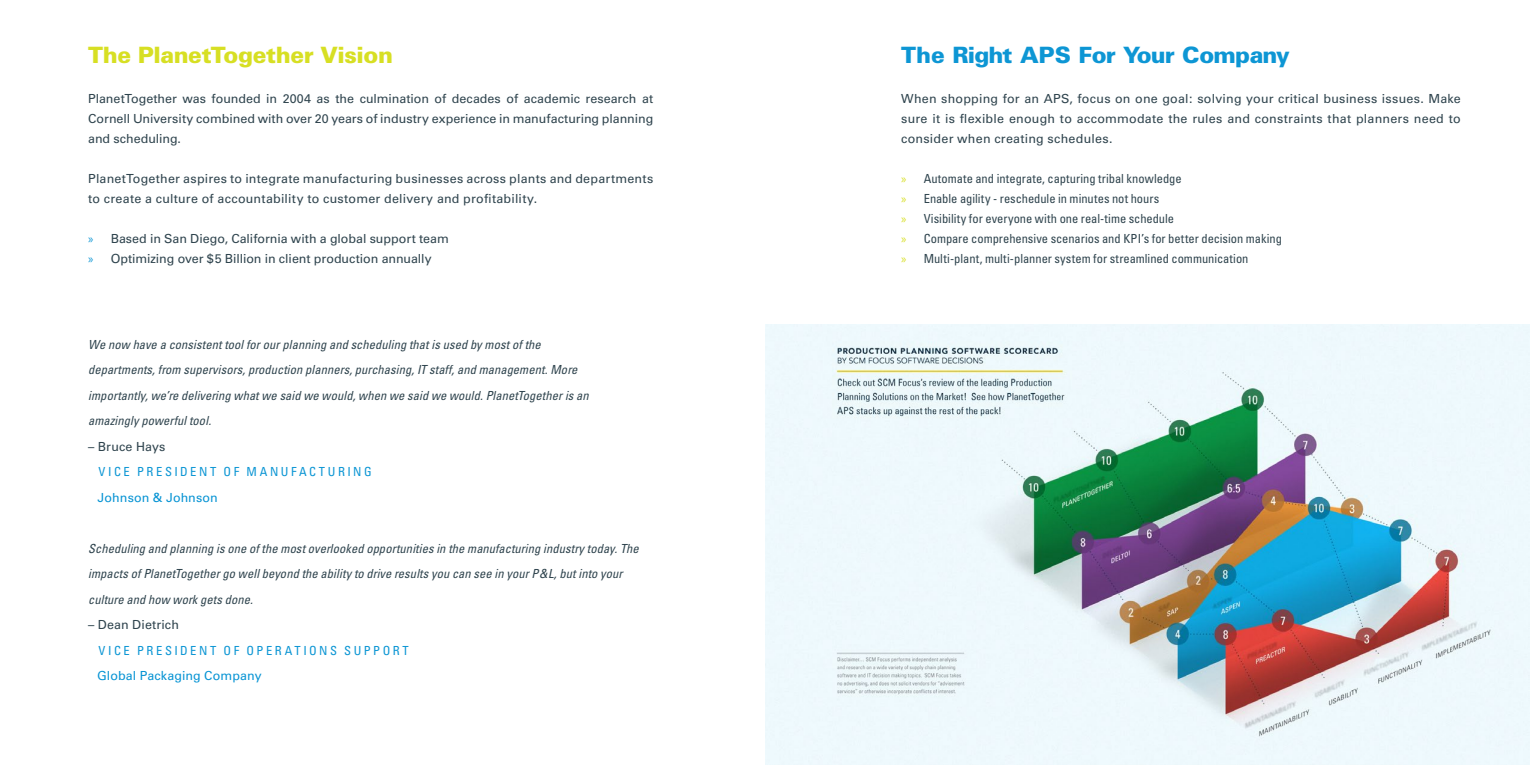
<style>
.page{position:relative;width:1530px;height:765px;background:#fff}
.page>*{position:absolute;margin:0;border:0;box-sizing:border-box;transform-origin:0 0}
.t1{font:900 22.5px "Univers";letter-spacing:-.04em;color:#0d96d4}
.t2{font:900 22.5px "Univers";letter-spacing:-.02em;color:#d7df23}
.t3{font:12.5px/20px "Univers";letter-spacing:.01em;color:#2f444e;text-align:justify}
.t4{font:italic condensed 12.5px/25.5px "Univers";letter-spacing:.005em;color:#2f444e}
.t5{font:condensed 12.5px/20px "Univers";color:#2f444e}
.t6{font:condensed 12.5px "Univers";letter-spacing:.2em;color:#0d96d4}
.t7{font:12.5px "Univers";letter-spacing:.005em;color:#0894d4}
.s1{font-family:"Myriad Pro";color:#0d96d4}
.s2{font-family:"Myriad Pro";font-stretch:normal;color:#d7df23}
</style>
<div class="page">
<img style="left:765px;top:324px;width:765px;height:441px">
<h1 class="t2" style="left:88px;top:41px;width:306px">The PlanetTogether Vision</h1>
<p class="t3" style="left:88px;top:89px;width:567px">PlanetTogether was founded in 2004 as the culmination of decades of academic research at Cornell University combined with over 20 years of industry experience in manufacturing planning and scheduling.</p>
<p class="t3" style="left:88px;top:169px;width:567px">PlanetTogether aspires to integrate manufacturing businesses across plants and departments to create a culture of accountability to customer delivery and profitability.</p>
<p class="t3" style="left:88px;top:229px;width:362px"><span class="s1">»</span> Based in San Diego, California with a global support team <span class="s1">»</span> Optimizing over $5 Billion in client production annually</p>
<p class="t4" style="left:88px;top:331px;width:502px">We now have a consistent tool for our planning and scheduling that is used by most of the departments, from supervisors, production planners, purchasing, IT staff, and management. More importantly, we’re delivering what we said we would, when we said we would. PlanetTogether is an amazingly powerful tool.</p>
<p class="t3" style="left:88px;top:436px;width:79px">– Bruce Hays</p>
<p class="t6" style="left:99px;top:464px;width:275px">VICE PRESIDENT OF MANUFACTURING</p>
<p class="t7" style="left:98px;top:490px;width:122px">Johnson &amp; Johnson</p>
<p class="t4" style="left:88px;top:535px;width:552px">Scheduling and planning is one of the most overlooked opportunities in the manufacturing industry today. The impacts of PlanetTogether go well beyond the ability to drive results you can see in your P&amp;L, but into your culture and how work gets done.</p>
<p class="t3" style="left:88px;top:615px;width:92px">– Dean Dietrich</p>
<p class="t6" style="left:99px;top:642px;width:312px">VICE PRESIDENT OF OPERATIONS SUPPORT</p>
<p class="t7" style="left:97px;top:668px;width:166px">Global Packaging Company</p>
<h1 class="t1" style="left:901px;top:41px;width:390px">The Right APS For Your Company</h1>
<p class="t3" style="left:901px;top:89px;width:561px">When shopping for an APS, focus on one goal: solving your critical business issues. Make sure it is flexible enough to accommodate the rules and constraints that planners need to consider when creating schedules.</p>
<p class="t5" style="left:901px;top:168px;width:382px"><span class="s2">»</span> Automate and integrate, capturing tribal knowledge<br><span class="s2">»</span> Enable agility - reschedule in minutes not hours<br><span class="s2">»</span> Visibility for everyone with one real-time schedule<br><span class="s2">»</span> Compare comprehensive scenarios and KPI’s for better decision making <span class="s2">»</span> Multi-plant, multi-planner system for streamlined communication</p>
</div>
